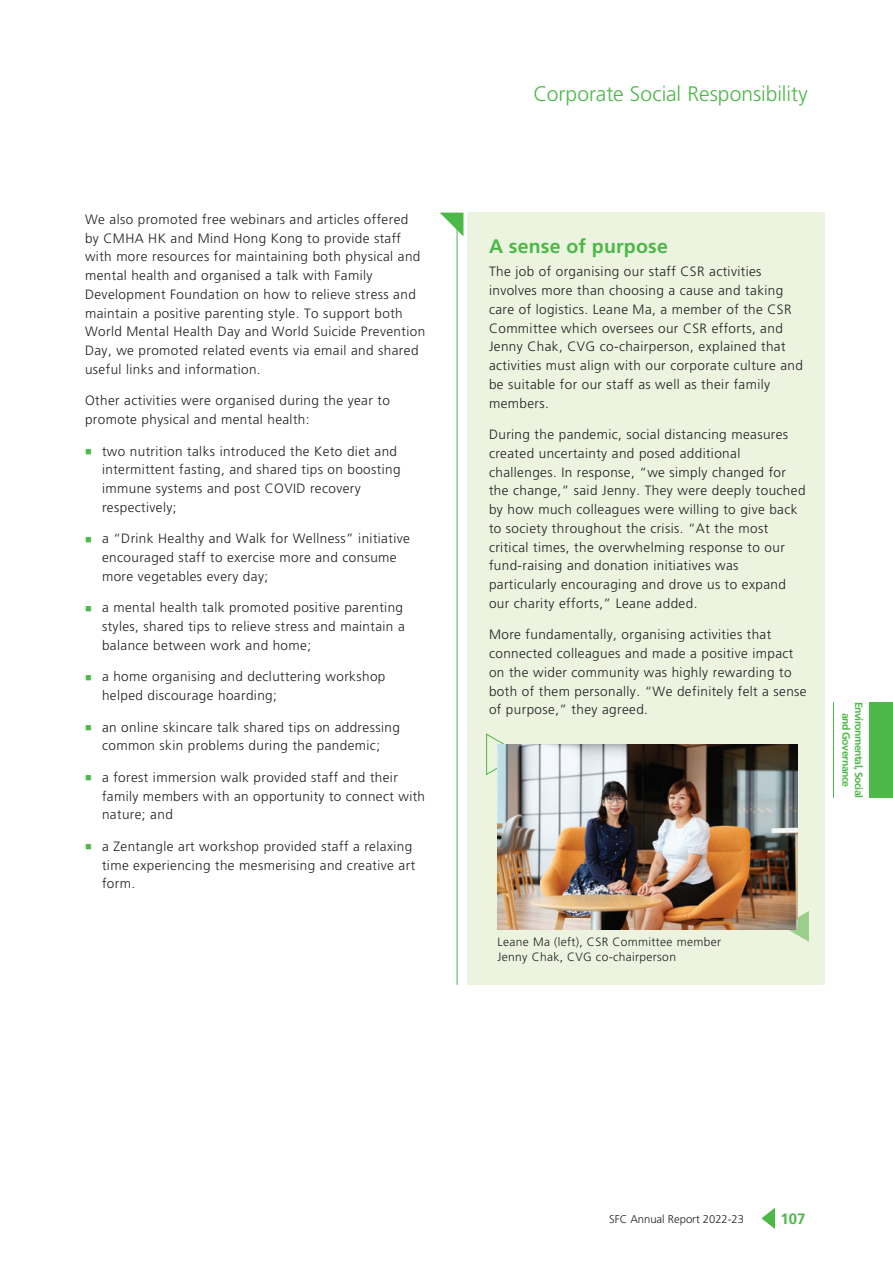
<style>
.page{position:relative;width:893px;height:1263px;background:#fff}
.page>*{position:absolute;margin:0;border:0;box-sizing:border-box;transform-origin:0 0}
.t1{font:300 21px "Frutiger LT Std";color:#4cb848}
.t2{font:700 19.5px "Frutiger LT Std";letter-spacing:.01em;color:#4cb848}
.t3{font:700 15px "Frutiger LT Std";color:#4cb848}
.t4{font:300 13.5px/18.8px "Frutiger LT Std";letter-spacing:.03em;color:#231f20}
.t5{font:300 12px/15px "Frutiger LT Std";letter-spacing:.03em;color:#231f20}
.t6{font:300 11.25px "Frutiger LT Std";color:#231f20}
.t7{font:700 10.5px/12.6px "Frutiger LT Std";letter-spacing:-.05em;color:#4cb848;text-align:center}
.s1{color:#4cb848}
</style>
<div class="page">
<svg style="left:761px;top:1208px;width:14px;height:21px"></svg>
<hr style="left:833px;top:702px;width:1px;height:96px;background:#4cb848">
<div style="left:869px;top:702px;width:24px;height:96px;background:#4cb848"></div>
<div style="left:468px;top:213px;width:357px;height:772px;background:#ecf4e0"></div>
<hr style="left:457px;top:213px;width:1px;height:772px;background:#4cb848">
<svg style="left:440px;top:213px;width:23px;height:23px"></svg>
<svg style="left:486px;top:733px;width:36px;height:42px"></svg>
<svg style="left:782px;top:911px;width:27px;height:31px"></svg>
<img style="left:497px;top:745px;width:300px;height:184px">
<p class="t4" style="left:85px;top:210px;width:342px">We also promoted free webinars and articles offered by CMHA HK and Mind Hong Kong to provide staff with more resources for maintaining both physical and mental health and organised a talk with Family Development Foundation on how to relieve stress and maintain a positive parenting style. To support both World Mental Health Day and World Suicide Prevention Day, we promoted related events via email and shared useful links and information.</p>
<p class="t4" style="left:85px;top:392px;width:306px">Other activities were organised during the year to promote physical and mental health:</p>
<p class="t4" style="left:102px;top:442px;width:300px;text-indent:-17px"><span class="s1">■</span> two nutrition talks introduced the Keto diet and intermittent fasting, and shared tips on boosting immune systems and post COVID recovery respectively;</p>
<p class="t4" style="left:102px;top:529px;width:309px;text-indent:-17px"><span class="s1">■</span> a “Drink Healthy and Walk for Wellness” initiative encouraged staff to exercise more and consume more vegetables every day;</p>
<p class="t4" style="left:102px;top:598px;width:304px;text-align:justify;text-indent:-17px"><span class="s1">■</span> a mental health talk promoted positive parenting styles, shared tips to relieve stress and maintain a balance between work and home;</p>
<p class="t4" style="left:102px;top:667px;width:285px;text-indent:-17px"><span class="s1">■</span> a home organising and decluttering workshop helped discourage hoarding;</p>
<p class="t4" style="left:85px;top:718px;width:316px;text-align:center"><span class="s1">■</span> an online skincare talk shared tips on addressing common skin problems during the pandemic;</p>
<p class="t4" style="left:102px;top:768px;width:325px;text-indent:-17px"><span class="s1">■</span> a forest immersion walk provided staff and their family members with an opportunity to connect with nature; and</p>
<p class="t4" style="left:102px;top:837px;width:315px;text-indent:-17px"><span class="s1">■</span> a Zentangle art workshop provided staff a relaxing time experiencing the mesmerising and creative art form.</p>
<h1 class="t1" style="left:534px;top:82px;width:276px">Corporate Social Responsibility</h1>
<h1 class="t2" style="left:489px;top:235px;width:180px">A sense of purpose</h1>
<p class="t4" style="left:489px;top:262px;width:315px">The job of organising our staff CSR activities involves more than choosing a cause and taking care of logistics. Leane Ma, a member of the CSR Committee which oversees our CSR efforts, and Jenny Chak, CVG co-chairperson, explained that activities must align with our corporate culture and be suitable for our staff as well as their family members.</p>
<p class="t4" style="left:489px;top:425px;width:318px">During the pandemic, social distancing measures created uncertainty and posed additional challenges. In response, “we simply changed for the change,” said Jenny. They were deeply touched by how much colleagues were willing to give back to society throughout the crisis. “At the most critical times, the overwhelming response to our fund-raising and donation initiatives was particularly encouraging and drove us to expand our charity efforts,” Leane added.</p>
<p class="t4" style="left:489px;top:625px;width:319px">More fundamentally, organising activities that connected colleagues and made a positive impact on the wider community was highly rewarding to both of them personally. “We definitely felt a sense of purpose,” they agreed.</p>
<p class="t7" style="left:865px;top:702px;width:98px;rotate:90deg">Environmental, Social and Governance</p>
<p class="t5" style="left:497px;top:934px;width:225px">Leane Ma (left), CSR Committee member<br>Jenny Chak, CVG co-chairperson</p>
<p class="t6" style="left:609px;top:1212px;width:137px">SFC Annual Report 2022-23</p>
<p class="t3" style="left:780px;top:1210px;width:27px">107</p>
</div>
